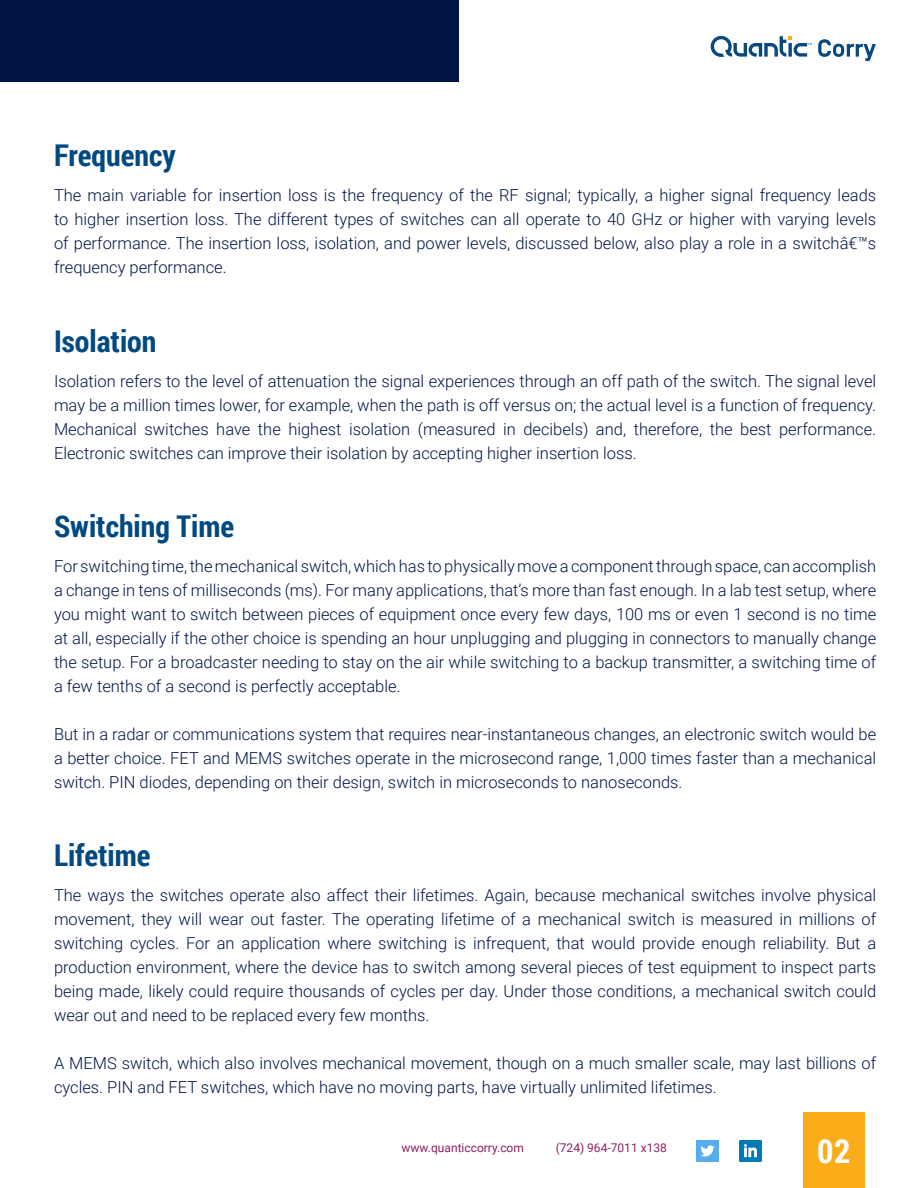
<style>
.page{position:relative;width:918px;height:1188px;background:#fff}
.page>*{position:absolute;margin:0;border:0;box-sizing:border-box;transform-origin:0 0}
.t1{font:700 33px "Roboto Condensed";color:#fff}
.t2{font:700 30px "Roboto Condensed";color:#004981}
.t3{font:300 16.5px/24px "Roboto";color:#001546;text-align:justify}
.t4{font:12px "Roboto";color:#8d1f61}
</style>
<div class="page">
<div style="left:803px;top:1112px;width:62px;height:76px;background:#faad19"></div>
<div style="left:0;top:0;width:458px;height:81px;background:#001546"></div>
<svg style="left:711px;top:36px;width:101px;height:21px"></svg>
<svg style="left:818px;top:39px;width:58px;height:22px"></svg>
<img style="left:696px;top:1140px;width:22px;height:22px">
<img style="left:740px;top:1140px;width:21px;height:22px">
<p class="t2" style="left:54px;top:135px;width:123px">Frequency</p>
<p class="t3" style="left:54px;top:183px;width:824px">The main variable for insertion loss is the frequency of the RF signal; typically, a higher signal frequency leads to higher insertion loss. The different types of switches can all operate to 40 GHz or higher with varying levels of performance. The insertion loss, isolation, and power levels, discussed below, also play a role in a switchâ€™s frequency performance.</p>
<p class="t2" style="left:54px;top:320px;width:104px">Isolation</p>
<p class="t3" style="left:54px;top:368px;width:824px">Isolation refers to the level of attenuation the signal experiences through an off path of the switch. The signal level may be a million times lower, for example, when the path is off versus on; the actual level is a function of frequency.<br>Mechanical switches have the highest isolation (measured in decibels) and, therefore, the best performance.<br>Electronic switches can improve their isolation by accepting higher insertion loss.</p>
<p class="t2" style="left:54px;top:506px;width:182px">Switching Time</p>
<p class="t3" style="left:54px;top:554px;width:824px">For switching time, the mechanical switch, which has to physically move a component through space, can accomplish a change in tens of milliseconds (ms). For many applications, that’s more than fast enough. In a lab test setup, where you might want to switch between pieces of equipment once every few days, 100 ms or even 1 second is no time at all, especially if the other choice is spending an hour unplugging and plugging in connectors to manually change the setup. For a broadcaster needing to stay on the air while switching to a backup transmitter, a switching time of a few tenths of a second is perfectly acceptable.</p>
<p class="t3" style="left:54px;top:722px;width:824px">But in a radar or communications system that requires near-instantaneous changes, an electronic switch would be a better choice. FET and MEMS switches operate in the microsecond range, 1,000 times faster than a mechanical switch. PIN diodes, depending on their design, switch in microseconds to nanoseconds.</p>
<p class="t2" style="left:54px;top:834px;width:98px">Lifetime</p>
<p class="t3" style="left:54px;top:882px;width:824px">The ways the switches operate also affect their lifetimes. Again, because mechanical switches involve physical movement, they will wear out faster. The operating lifetime of a mechanical switch is measured in millions of switching cycles. For an application where switching is infrequent, that would provide enough reliability. But a production environment, where the device has to switch among several pieces of test equipment to inspect parts being made, likely could require thousands of cycles per day. Under those conditions, a mechanical switch could wear out and need to be replaced every few months.</p>
<p class="t3" style="left:54px;top:1050px;width:824px">A MEMS switch, which also involves mechanical movement, though on a much smaller scale, may last billions of cycles. PIN and FET switches, which have no moving parts, have virtually unlimited lifetimes.</p>
<p class="t4" style="left:402px;top:1140px;width:124px">www.quanticcorry.com</p>
<p class="t4" style="left:556px;top:1140px;width:113px">(724) 964-7011 x138</p>
<p class="t1" style="left:817px;top:1128px;width:35px">02</p>
</div>
